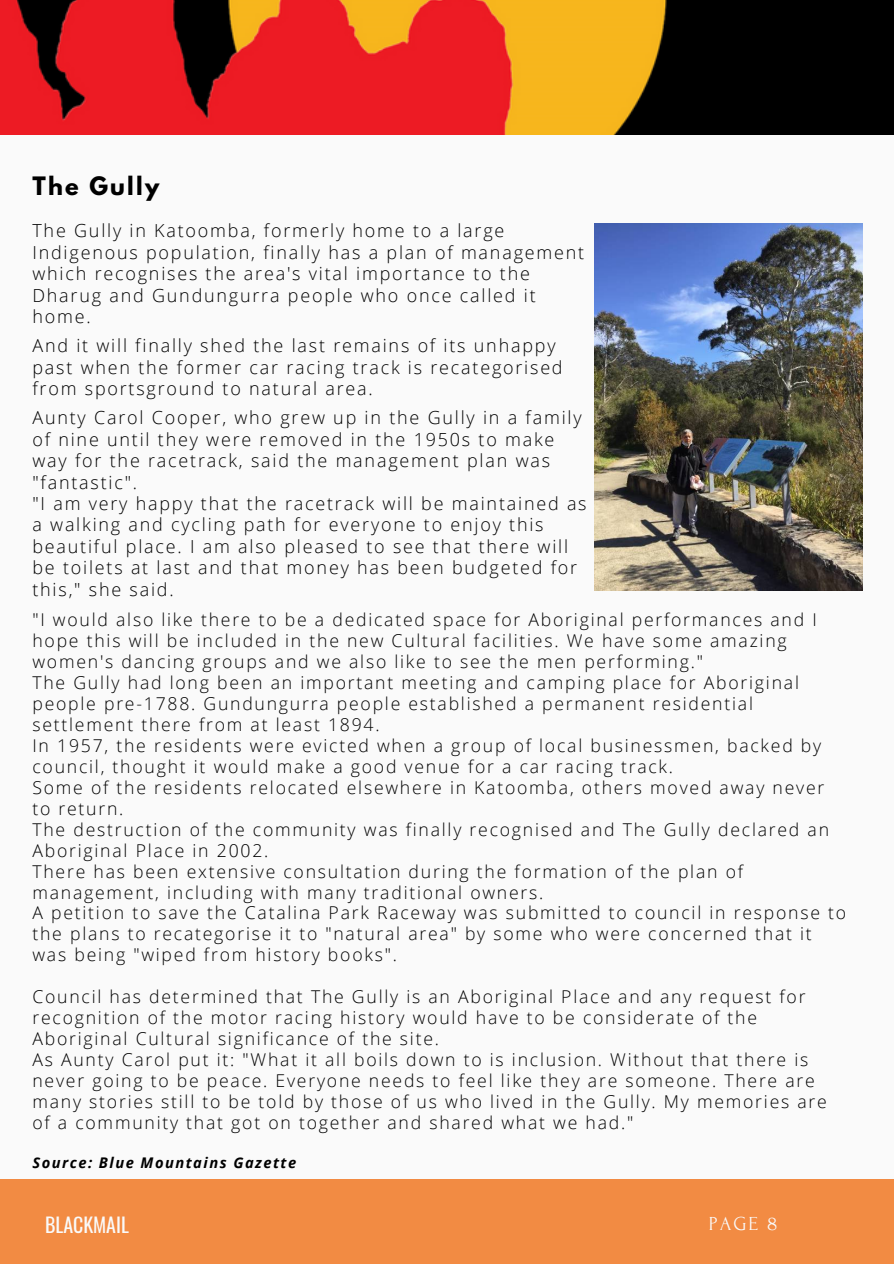
<style>
.page{position:relative;width:894px;height:1264px;background:#fff}
.page>*{position:absolute;margin:0;border:0;box-sizing:border-box;transform-origin:0 0}
.t1{font:700 22.5px "League Spartan";letter-spacing:.1em;color:#000}
.t2{font:19.8px "Oswald";color:#fafafa}
.t3{font:19.8px "Forum";color:#fafafa}
.t4{font:300 18px/21.5px "Open Sans";letter-spacing:.1em;color:#000}
.t5{font:300 17.7px/21px "Open Sans";letter-spacing:.1em;color:#000}
.t6{font:italic 700 14.7px "Open Sans";letter-spacing:.1em;color:#000}
</style>
<div class="page">
<div style="left:0;top:0;width:893px;height:1263px;background:#fafafa"></div>
<img style="left:0;top:0;width:893px;height:134px">
<div style="left:0;top:1178px;width:893px;height:85px;background:#f28b43"></div>
<img style="left:594px;top:223px;width:268px;height:367px">
<p class="t1" style="left:32px;top:174px;width:128px">The Gully</p>
<p class="t4" style="left:32px;top:220px;width:553px">The Gully in Katoomba, formerly home to a large Indigenous population, finally has a plan of management which recognises the area's vital importance to the Dharug and Gundungurra people who once called it home.</p>
<p class="t4" style="left:32px;top:334px;width:531px">And it will finally shed the last remains of its unhappy past when the former car racing track is recategorised from sportsground to natural area.</p>
<p class="t4" style="left:32px;top:406px;width:550px">Aunty Carol Cooper, who grew up in the Gully in a family of nine until they were removed in the 1950s to make way for the racetrack, said the management plan was "fantastic".</p>
<p class="t4" style="left:32px;top:492px;width:555px">"I am very happy that the racetrack will be maintained as a walking and cycling path for everyone to enjoy this beautiful place. I am also pleased to see that there will be toilets at last and that money has been budgeted for this," she said.</p>
<p class="t5" style="left:32px;top:609px;width:785px">"I would also like there to be a dedicated space for Aboriginal performances and I hope this will be included in the new Cultural facilities. We have some amazing women's dancing groups and we also like to see the men performing."</p>
<p class="t5" style="left:32px;top:671px;width:767px">The Gully had long been an important meeting and camping place for Aboriginal people pre-1788. Gundungurra people established a permanent residential settlement there from at least 1894.</p>
<p class="t5" style="left:32px;top:734px;width:790px">In 1957, the residents were evicted when a group of local businessmen, backed by council, thought it would make a good venue for a car racing track.</p>
<p class="t5" style="left:32px;top:776px;width:793px">Some of the residents relocated elsewhere in Katoomba, others moved away never to return.</p>
<p class="t5" style="left:32px;top:818px;width:797px">The destruction of the community was finally recognised and The Gully declared an<br>Aboriginal Place in 2002.</p>
<p class="t5" style="left:32px;top:860px;width:712px">There has been extensive consultation during the formation of the plan of management, including with many traditional owners.</p>
<p class="t5" style="left:32px;top:902px;width:815px">A petition to save the Catalina Park Raceway was submitted to council in response to the plans to recategorise it to "natural area" by some who were concerned that it was being "wiped from history books".</p>
<p class="t5" style="left:32px;top:985px;width:774px">Council has determined that The Gully is an Aboriginal Place and any request for recognition of the motor racing history would have to be considerate of the<br>Aboriginal Cultural significance of the site.</p>
<p class="t5" style="left:32px;top:1048px;width:795px">As Aunty Carol put it: "What it all boils down to is inclusion. Without that there is never going to be peace. Everyone needs to feel like they are someone. There are many stories still to be told by those of us who lived in the Gully. My memories are of a community that got on together and shared what we had."</p>
<p class="t6" style="left:32px;top:1151px;width:265px">Source: Blue Mountains Gazette</p>
<p class="t2" style="left:45px;top:1209px;width:85px">BLACKMAIL</p>
<p class="t3" style="left:708px;top:1212px;width:70px">PAGE 8</p>
</div>
